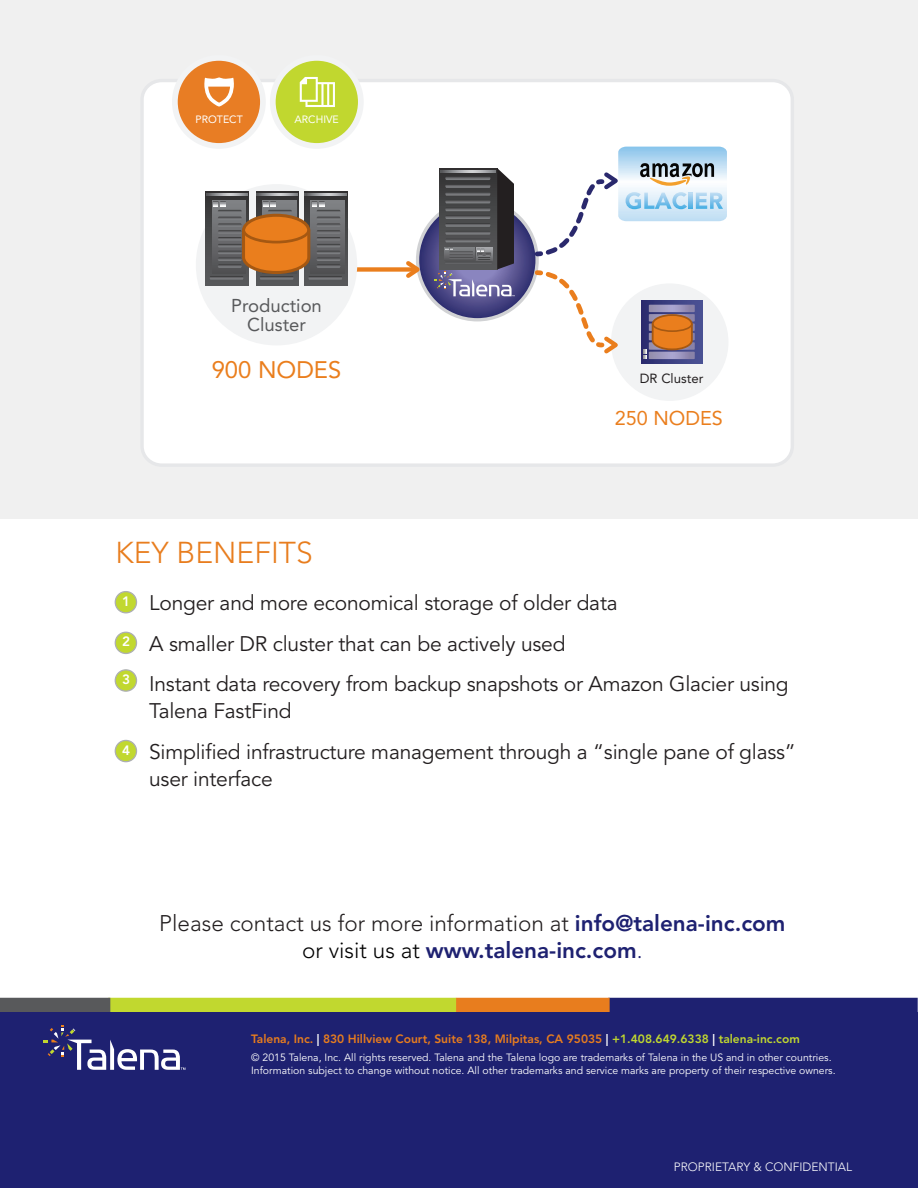
<style>
.page{position:relative;width:918px;height:1188px;background:#fff}
.page>*{position:absolute;margin:0;border:0;box-sizing:border-box;transform-origin:0 0}
.t1{font:300 30px "Avenir LT Std";color:#e87d1e}
.t2{font:23.85px "Avenir LT Std";color:#ea7e1d}
.t3{font:800 22.5px/27px "Avenir LT Std";color:#1e2171;text-align:center}
.Body_indent{font:21px/27px "Avenir LT Std";letter-spacing:-.01em;color:#231f20}
.t4{font:19.8px "Avenir LT Std";color:#ea7e1d}
.t5{font:18.45px/18.5px "Avenir LT Std";color:#58595b;text-align:center}
.t6{font:800 13.5px "Avenir LT Std";color:#fff}
.t7{font:13.2px "Avenir LT Std";color:#231f20}
.t8{font:800 12px "Avenir LT Std";color:#e87d1e}
.t9{font:300 12px "Avenir LT Std";color:#fff}
.t10{font:10.5px/12.6px "Avenir LT Std";color:#fff}
.t11{font:10.5px "Avenir LT Std";color:#fff}
.s1{font-weight:300;color:#231f20}
.s2{font-weight:300;color:#000}
.s3{font-weight:300}
.s4{color:#fff}
.s5{color:#c1d82f}
</style>
<div class="page">
<div style="left:0;top:0;width:918px;height:518px;background:#f0f0f0"></div>
<div style="left:608px;top:998px;width:310px;height:15px;background:#1e2171"></div>
<div style="left:456px;top:998px;width:154px;height:15px;background:#e87d1e"></div>
<div style="left:108px;top:998px;width:348px;height:15px;background:#c1d82f"></div>
<div style="left:0;top:998px;width:110px;height:15px;background:#58595b"></div>
<div style="left:142px;top:81px;width:650px;height:384px;background:#fff;border-radius:19px"></div>
<div style="left:140px;top:79px;width:654px;height:388px;border:3px solid #e6e7e9;border-radius:19px"></div>
<div style="left:611px;top:283px;width:117px;height:118px;background:#f2f3f4;border-radius:50%"></div>
<div style="left:641px;top:300px;width:61px;height:63px;background:linear-gradient(to right,#2a2b6e,#4d5496)"></div>
<div style="left:323px;top:267px;width:90px;height:5px;background:#ea7e1d"></div>
<div style="left:196px;top:184px;width:161px;height:161px;background:#f2f3f4;border-radius:50%"></div>
<div style="left:175px;top:58px;width:88px;height:88px;background:#e87d24;border-radius:50%"></div>
<div style="left:172px;top:55px;width:94px;height:94px;border:6px solid #f2f3f4;border-radius:50%"></div>
<div style="left:273px;top:58px;width:88px;height:88px;background:#c1d72f;border-radius:50%"></div>
<div style="left:270px;top:55px;width:94px;height:94px;border:6px solid #f2f3f4;border-radius:50%"></div>
<svg style="left:204px;top:77px;width:30px;height:29px"></svg>
<svg style="left:206px;top:192px;width:43px;height:94px"></svg>
<svg style="left:206px;top:193px;width:42px;height:2px"></svg>
<svg style="left:256px;top:192px;width:43px;height:94px"></svg>
<svg style="left:256px;top:193px;width:42px;height:2px"></svg>
<div style="left:305px;top:192px;width:43px;height:94px;background:linear-gradient(to bottom,#343435,#5b5c5e)"></div>
<svg style="left:305px;top:193px;width:41px;height:2px"></svg>
<div style="left:311px;top:200px;width:34px;height:73px;background:linear-gradient(to bottom,#838588,#525254)"></div>
<svg style="left:300px;top:77px;width:35px;height:30px"></svg>
<svg style="left:210px;top:201px;width:132px;height:79px;background:#926f51"></svg>
<svg style="left:402px;top:147px;width:325px;height:212px"></svg>
<div style="left:115px;top:592px;width:22px;height:21px;background:#c1d82f;border-radius:50%"></div>
<div style="left:115px;top:591px;width:22px;height:22px;border:1px solid #adafb2;border-radius:50%"></div>
<div style="left:115px;top:632px;width:22px;height:21px;background:#c1d82f;border-radius:50%"></div>
<div style="left:115px;top:632px;width:22px;height:22px;border:1px solid #adafb2;border-radius:50%"></div>
<div style="left:115px;top:670px;width:22px;height:21px;background:#c1d82f;border-radius:50%"></div>
<div style="left:115px;top:669px;width:22px;height:23px;border:1px solid #adafb2;border-radius:50%"></div>
<div style="left:115px;top:740px;width:22px;height:22px;background:#c1d82f;border-radius:50%"></div>
<div style="left:115px;top:740px;width:22px;height:22px;border:1px solid #adafb2;border-radius:50%"></div>
<div style="left:0;top:1013px;width:918px;height:175px;background:#1e2171"></div>
<svg style="left:43px;top:1025px;width:142px;height:45px"></svg>
<p class="t11" style="left:195px;top:113px;width:49px">PROTECT</p>
<p class="t11" style="left:294px;top:113px;width:46px">ARCHIVE</p>
<p class="t5" style="left:231px;top:297px;width:92px">Production<br>Cluster</p>
<p class="t2" style="left:212px;top:356px;width:131px">900 NODES</p>
<p class="t7" style="left:640px;top:370px;width:65px">DR Cluster</p>
<p class="t4" style="left:615px;top:406px;width:109px">250 NODES</p>
<p class="t1" style="left:115px;top:535px;width:199px">KEY BENEFITS</p>
<p class="Body_indent" style="left:149px;top:590px;width:470px">Longer and more economical storage of older data</p>
<p class="Body_indent" style="left:149px;top:631px;width:418px">A smaller DR cluster that can be actively used</p>
<p class="Body_indent" style="left:149px;top:671px;width:641px">Instant data recovery from backup snapshots or Amazon Glacier using<br>Talena FastFind</p>
<p class="Body_indent" style="left:149px;top:739px;width:648px">Simplified infrastructure management through a “single pane of glass” user interface</p>
<p class="t6" style="left:122px;top:593px;width:9px">1</p>
<p class="t6" style="left:122px;top:634px;width:9px">2</p>
<p class="t6" style="left:122px;top:671px;width:9px">3</p>
<p class="t6" style="left:122px;top:742px;width:9px">4</p>
<p class="t3" style="left:159px;top:910px;width:628px"><span class="s1">Please contact us for more information at</span> info@talena-inc.com <span class="s2">or visit us at</span> www.talena-inc.com<span class="s3">.</span></p>
<p class="t8" style="left:251px;top:1031px;width:550px">Talena, Inc. <span class="s4">|</span> 830 Hillview Court, Suite 138, Milpitas, CA 95035 <span class="s4">|</span> <span class="s5">+1.408.649.6338</span> <span class="s4">|</span> <span class="s5">talena-inc.com</span></p>
<p class="t10" style="left:251px;top:1052px;width:586px">© 2015 Talena, Inc. All rights reserved. Talena and the Talena logo are trademarks of Talena in the US and in other countries.<br>Information subject to change without notice. All other trademarks and service marks are property of their respective owners.</p>
<p class="t9" style="left:674px;top:1160px;width:180px">PROPRIETARY &amp; CONFIDENTIAL</p>
</div>
